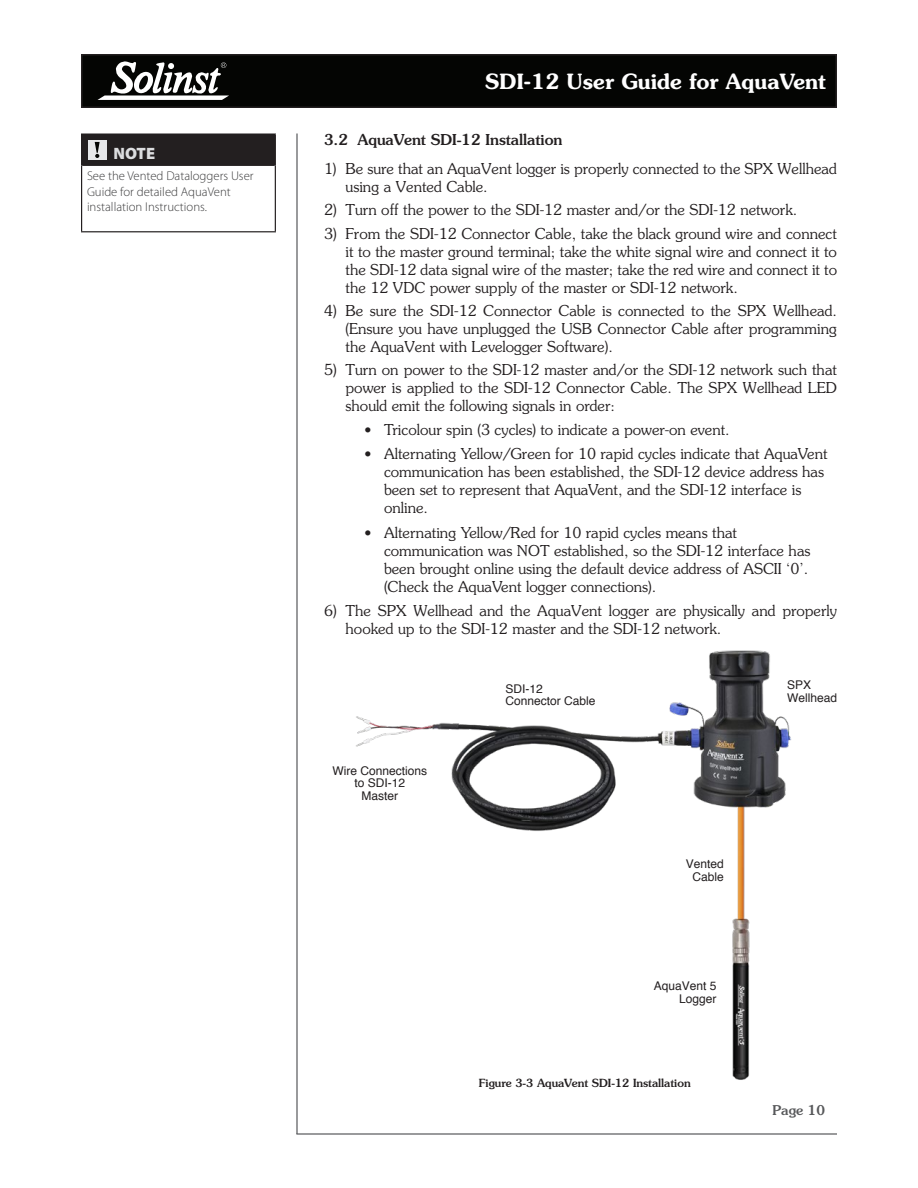
<style>
.page{position:relative;width:918px;height:1188px;background:#fff}
.page>*{position:absolute;margin:0;border:0;box-sizing:border-box;transform-origin:0 0}
.t1{font:600 21px "Souvenir Std";color:#fff}
.NOTE_Title{font:900 16.5px "Myriad Pro";color:#dcdddf}
.Numbered_Paragraph{font:300 15px/18px "Souvenir Std";color:#231f20}
.BODY_Title_1_1{font:500 15px "Souvenir Std";color:#231f20}
.t2{font:500 13.5px "Souvenir Std";color:#57585a}
.NOTE_Body_Text{font:300 12.75px/15.3px "Myriad Pro";color:#3e3e3f}
.Figure_Text_Justify{font:12px/12.8px "Helvetica";color:#231f20;text-align:center}
.t3{font:500 11.25px "Souvenir Std";color:#231f20}
</style>
<div class="page">
<div style="left:82px;top:55px;width:754px;height:52px;background:#040503"></div>
<div style="left:81px;top:54px;width:756px;height:54px;border:2px solid #231f20"></div>
<svg style="left:97px;top:61px;width:132px;height:39px"></svg>
<hr style="left:296px;top:134px;width:2px;height:1000px;background:#57585a">
<hr style="left:296px;top:1133px;width:541px;height:2px;background:#57585a">
<img style="left:356px;top:650px;width:436px;height:430px">
<div style="left:82px;top:134px;width:193px;height:31px;background:#231f20"></div>
<hr style="left:81px;top:165px;width:1px;height:66px;background:#231f20">
<hr style="left:275px;top:165px;width:1px;height:66px;background:#231f20">
<hr style="left:81px;top:231px;width:195px;height:1px;background:#231f20">
<hr style="left:81px;top:134px;width:195px;height:1px;background:#231f20">
<hr style="left:81px;top:135px;width:1px;height:30px;background:#231f20">
<hr style="left:275px;top:135px;width:1px;height:30px;background:#231f20">
<hr style="left:82px;top:165px;width:193px;height:1px;background:#231f20">
<div style="left:88px;top:140px;width:19px;height:19px;background:#e6e7e9"></div>
<svg style="left:95px;top:142px;width:5px;height:16px"></svg>
<p class="NOTE_Title" style="left:113px;top:145px;width:43px">NOTE</p>
<p class="NOTE_Body_Text" style="left:87px;top:169px;width:168px">See the Vented Dataloggers User<br>Guide for detailed AquaVent installation Instructions.</p>
<h1 class="t1" style="left:485px;top:68px;width:342px">SDI-12 User Guide for AquaVent</h1>
<p class="BODY_Title_1_1" style="left:324px;top:130px;width:240px">3.2 AquaVent SDI-12 Installation</p>
<p class="Numbered_Paragraph" style="left:346px;top:159px;width:493px;text-indent:-22px">1) Be sure that an AquaVent logger is properly connected to the SPX Wellhead using a Vented Cable.</p>
<p class="Numbered_Paragraph" style="left:324px;top:201px;width:475px">2) Turn off the power to the SDI-12 master and/or the SDI-12 network.</p>
<p class="Numbered_Paragraph" style="left:346px;top:224px;width:493px;text-align:justify;text-indent:-22px">3) From the SDI-12 Connector Cable, take the black ground wire and connect it to the master ground terminal; take the white signal wire and connect it to the SDI-12 data signal wire of the master; take the red wire and connect it to the 12 VDC power supply of the master or SDI-12 network.</p>
<p class="Numbered_Paragraph" style="left:346px;top:302px;width:493px;text-align:justify;text-indent:-22px">4) Be sure the SDI-12 Connector Cable is connected to the SPX Wellhead. (Ensure you have unplugged the USB Connector Cable after programming the AquaVent with Levelogger Software).</p>
<p class="Numbered_Paragraph" style="left:346px;top:361px;width:493px;text-align:justify;text-indent:-22px">5) Turn on power to the SDI-12 master and/or the SDI-12 network such that power is applied to the SDI-12 Connector Cable. The SPX Wellhead LED should emit the following signals in order:</p>
<p class="Numbered_Paragraph" style="left:364px;top:420px;width:367px">• Tricolour spin (3 cycles) to indicate a power-on event.</p>
<p class="Numbered_Paragraph" style="left:384px;top:445px;width:445px;text-indent:-20px">• Alternating Yellow/Green for 10 rapid cycles indicate that AquaVent communication has been established, the SDI-12 device address has been set to represent that AquaVent, and the SDI-12 interface is online.</p>
<p class="Numbered_Paragraph" style="left:384px;top:523px;width:428px;text-indent:-20px">• Alternating Yellow/Red for 10 rapid cycles means that communication was NOT established, so the SDI-12 interface has been brought online using the default device address of ASCII ‘0’. (Check the AquaVent logger connections).</p>
<p class="Numbered_Paragraph" style="left:346px;top:602px;width:493px;text-indent:-22px">6) The SPX Wellhead and the AquaVent logger are physically and properly hooked up to the SDI-12 master and the SDI-12 network.</p>
<p class="Figure_Text_Justify" style="left:332px;top:765px;width:96px">Wire Connections to SDI-12<br>Master</p>
<p class="Figure_Text_Justify" style="left:505px;top:683px;width:92px;text-align:left">SDI-12<br>Connector Cable</p>
<p class="Figure_Text_Justify" style="left:787px;top:679px;width:52px;text-align:left">SPX<br>Wellhead</p>
<p class="Figure_Text_Justify" style="left:686px;top:859px;width:40px">Vented<br>Cable</p>
<p class="Figure_Text_Justify" style="left:654px;top:980px;width:64px;text-align:right">AquaVent 5<br>Logger</p>
<p class="t3" style="left:479px;top:1076px;width:213px">Figure 3-3 AquaVent SDI-12 Installation</p>
<p class="t2" style="left:772px;top:1102px;width:54px">Page 10</p>
</div>
